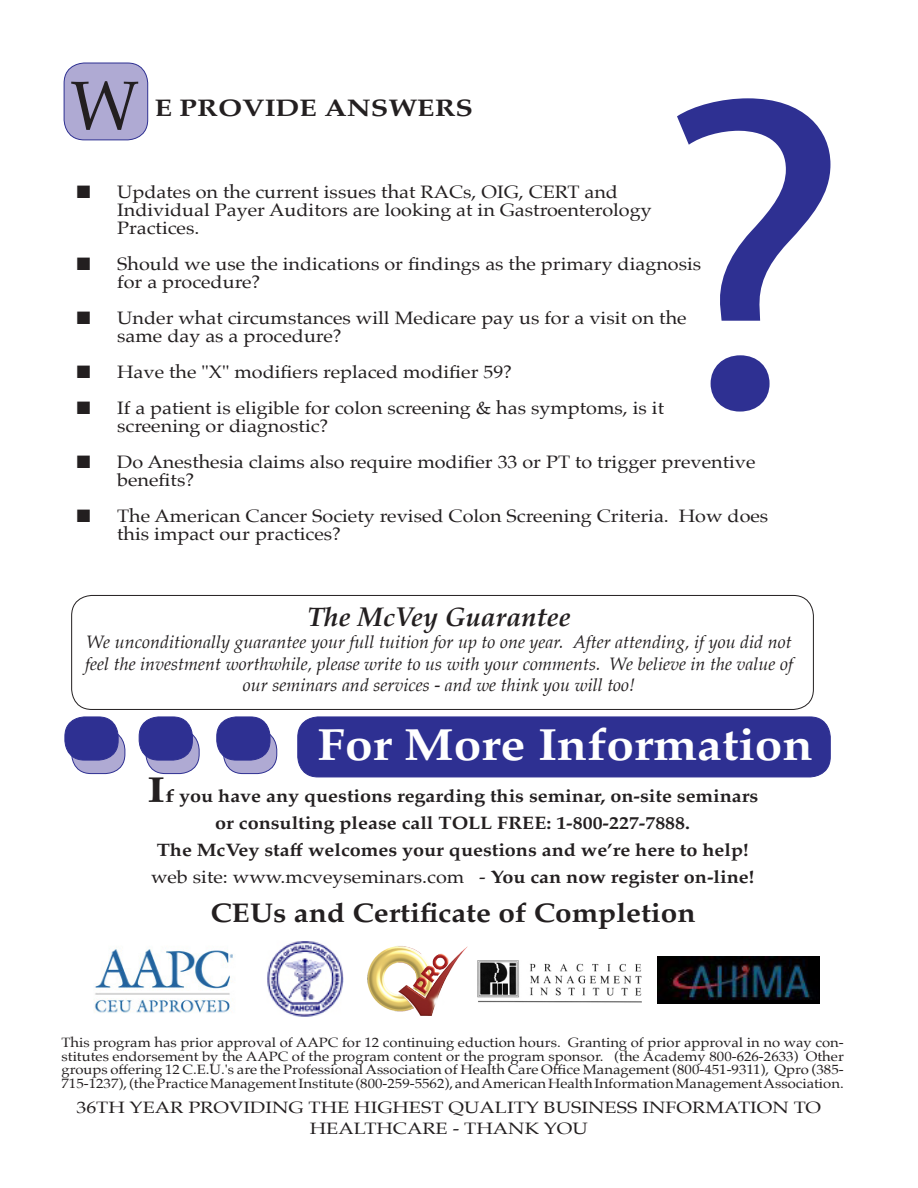
<style>
.page{position:relative;width:918px;height:1188px;background:#fff}
.page>*{position:absolute;margin:0;border:0;box-sizing:border-box;transform-origin:0 0}
.t1{font:450px "Myriad Pro";color:#2e3092;scale:1.1 1}
.t2{font:69px "Palatino";color:#231f20}
.t3{font:700 45px "Palatino";color:#fff;scale:1.1 1}
.t4{font:700 27px "Palatino";color:#231f20;scale:1.1 1}
.t5{font:italic 700 27px "Palatino";color:#231f20}
.t6{font:700 24px "Palatino";color:#231f20;scale:1.2 1}
.t7{font:18px "Palatino";color:#231f20;scale:1.1 1}
.t8{font:italic 18px "Palatino";color:#231f20}
.t9{font:700 18px "Palatino";color:#231f20;scale:1.1 1}
.t10{font:700 18px "Palatino";color:#231f20;scale:1.3 1}
.t11{font:16.5px "Palatino";color:#231f20;scale:1.2 1}
.t12{font:13.5px/13.5px "Palatino";color:#231f20;text-align:justify;scale:1.1 1}
.s1{font-size:36px}
.s2{font-weight:700}
</style>
<div class="page">
<div style="left:64px;top:63px;width:84px;height:77px;background:#afaad3;border-radius:20px"></div>
<div style="left:64px;top:63px;width:84px;height:77px;border:1px solid #2e3092;border-radius:20px"></div>
<div style="left:298px;top:717px;width:532px;height:60px;background:#2e3092;border-radius:20px"></div>
<div style="left:297px;top:717px;width:534px;height:60px;border:1px solid #2e3092;border-radius:20px"></div>
<div style="left:72px;top:730px;width:53px;height:44px;background:#afaad3;border-radius:20px"></div>
<div style="left:71px;top:730px;width:54px;height:44px;border:1px solid #2e3092;border-radius:20px"></div>
<div style="left:65px;top:717px;width:53px;height:43px;background:#2e3092;border-radius:20px"></div>
<div style="left:65px;top:717px;width:54px;height:43px;border:1px solid #2e3092;border-radius:20px"></div>
<div style="left:224px;top:730px;width:53px;height:44px;background:#afaad3;border-radius:20px"></div>
<div style="left:223px;top:730px;width:54px;height:44px;border:1px solid #2e3092;border-radius:20px"></div>
<div style="left:217px;top:717px;width:53px;height:43px;background:#2e3092;border-radius:20px"></div>
<div style="left:216px;top:717px;width:54px;height:43px;border:1px solid #2e3092;border-radius:20px"></div>
<div style="left:146px;top:730px;width:53px;height:44px;background:#afaad3;border-radius:20px"></div>
<div style="left:146px;top:730px;width:54px;height:44px;border:1px solid #2e3092;border-radius:20px"></div>
<div style="left:139px;top:717px;width:53px;height:43px;background:#2e3092;border-radius:20px"></div>
<div style="left:139px;top:717px;width:54px;height:43px;border:1px solid #2e3092;border-radius:20px"></div>
<div style="left:71px;top:595px;width:743px;height:115px;border:1px solid #231f20;border-radius:20px"></div>
<img style="left:267px;top:941px;width:76px;height:76px">
<img style="left:477px;top:961px;width:165px;height:42px">
<img style="left:658px;top:957px;width:161px;height:47px">
<img style="left:367px;top:946px;width:101px;height:70px">
<img style="left:94px;top:949px;width:139px;height:64px">
<p class="t2" style="left:70px;top:49px;width:70px">W</p>
<p class="t1" style="left:652px;top:-22px;width:184px">?</p>
<p class="t6" style="left:155px;top:87px;width:267px">E PROVIDE ANSWERS</p>
<p class="t7" style="left:77px;top:177px;width:494px">■ Updates on the current issues that RACs, OIG, CERT and</p>
<p class="t7" style="left:117px;top:195px;width:488px">Individual Payer Auditors are looking at in Gastroenterology</p>
<p class="t7" style="left:117px;top:213px;width:76px">Practices.</p>
<p class="t7" style="left:77px;top:249px;width:569px">■ Should we use the indications or findings as the primary diagnosis</p>
<p class="t7" style="left:117px;top:267px;width:132px">for a procedure?</p>
<p class="t7" style="left:77px;top:303px;width:556px">■ Under what circumstances will Medicare pay us for a visit on the</p>
<p class="t7" style="left:117px;top:321px;width:206px">same day as a procedure?</p>
<p class="t7" style="left:77px;top:357px;width:397px">■ Have the "X" modifiers replaced modifier 59?</p>
<p class="t7" style="left:77px;top:393px;width:536px">■ If a patient is eligible for colon screening &amp; has symptoms, is it</p>
<p class="t7" style="left:117px;top:411px;width:194px">screening or diagnostic?</p>
<p class="t7" style="left:77px;top:447px;width:619px">■ Do Anesthesia claims also require modifier 33 or PT to trigger preventive</p>
<p class="t7" style="left:117px;top:465px;width:72px">benefits?</p>
<p class="t7" style="left:77px;top:501px;width:630px">■ The American Cancer Society revised Colon Screening Criteria. How does</p>
<p class="t7" style="left:117px;top:519px;width:205px">this impact our practices?</p>
<p class="t5" style="left:307px;top:595px;width:265px">The McVey Guarantee</p>
<p class="t8" style="left:87px;top:627px;width:707px">We unconditionally guarantee your full tuition for up to one year. After attending, if you did not</p>
<p class="t8" style="left:85px;top:648px;width:709px">feel the investment worthwhile, please write to us with your comments. We believe in the value of</p>
<p class="t8" style="left:243px;top:670px;width:394px">our seminars and services - and we think you will too!</p>
<p class="t3" style="left:318px;top:707px;width:452px">For More Information</p>
<p class="t10" style="left:147px;top:780px;width:472px"><span class="s1">I</span>f you have any questions regarding this seminar, on-site seminars</p>
<p class="t9" style="left:215px;top:807px;width:433px">or consulting please call TOLL FREE: 1-800-227-7888.</p>
<p class="t9" style="left:157px;top:834px;width:540px">The McVey staff welcomes your questions and we’re here to help!</p>
<p class="t7" style="left:151px;top:862px;width:550px">web site: www.mcveyseminars.com - <span class="s2">You can now register on-line!</span></p>
<p class="t4" style="left:211px;top:890px;width:442px">CEUs and Certificate of Completion</p>
<p class="t12" style="left:62px;top:1036px;width:713px">This program has prior approval of AAPC for 12 continuing eduction hours. Granting of prior approval in no way con&shy;stitutes endorsement by the AAPC of the program content or the program sponsor. (the Academy 800-626-2633) Other groups offering 12 C.E.U.'s are the ProfessionalAssociation of Health Care Office Management (800-451-9311), Qpro (385- 715-1237), (the Practice Management Institute (800-259-5562), and American Health Information Management Association.</p>
<p class="t11" style="left:76px;top:1094px;width:622px">36TH YEAR PROVIDING THE HIGHEST QUALITY BUSINESS INFORMATION TO</p>
<p class="t11" style="left:310px;top:1115px;width:233px">HEALTHCARE - THANK YOU</p>
</div>
